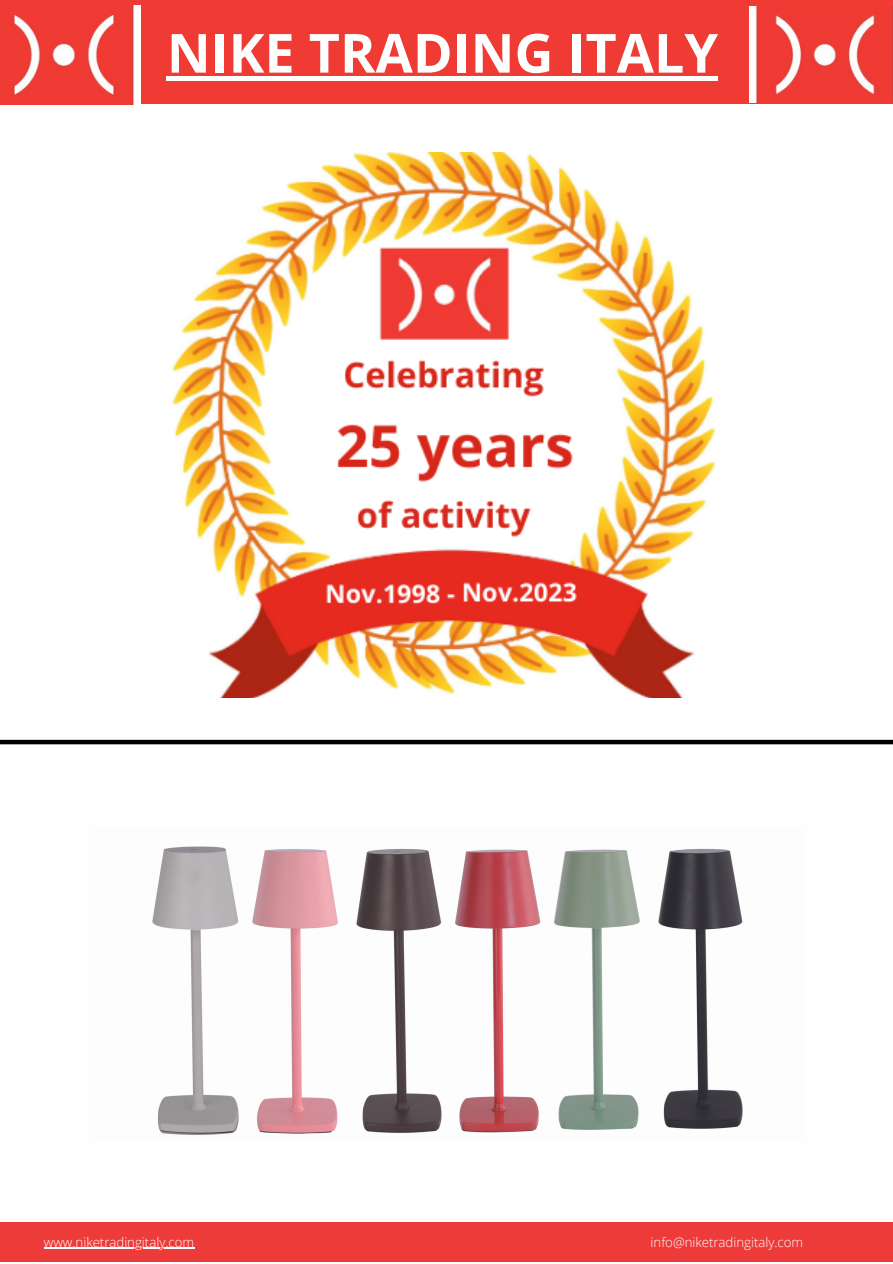
<style>
.page{position:relative;width:893px;height:1264px;background:#fff}
.page>*{position:absolute;margin:0;border:0;box-sizing:border-box;transform-origin:0 0}
.t1{font:700 54px "Open Sans";color:#fff}
.t2{font:700 33px "Open Sans";color:#fff}
.t3{font:300 13.2px "Open Sans";color:#fff}
</style>
<div class="page">
<div style="left:0;top:1222px;width:892px;height:40px;background:#ed3b39"></div>
<div style="left:0;top:739px;width:892px;height:5px;background:#000"></div>
<div style="left:0;top:0;width:892px;height:104px;background:#ef3b34"></div>
<img style="left:13px;top:5px;width:128px;height:99px">
<img style="left:749px;top:6px;width:126px;height:97px">
<img style="left:170px;top:152px;width:546px;height:546px">
<img style="left:152px;top:846px;width:591px;height:289px">
<hr style="left:44px;top:1247px;width:150px;height:1px;background:#fff">
<hr style="left:167px;top:76px;width:551px;height:4px;background:#fff">
<p class="t2" style="left:278px;top:4px;width:338px">NIKE TRADING ITALY</p>
<p class="t1" style="left:167px;top:15px;width:552px">NIKE TRADING ITALY</p>
<p class="t3" style="left:44px;top:1232px;width:152px">www.niketradingitaly.com</p>
<p class="t3" style="left:650px;top:1232px;width:154px">info@niketradingitaly.com</p>
</div>
